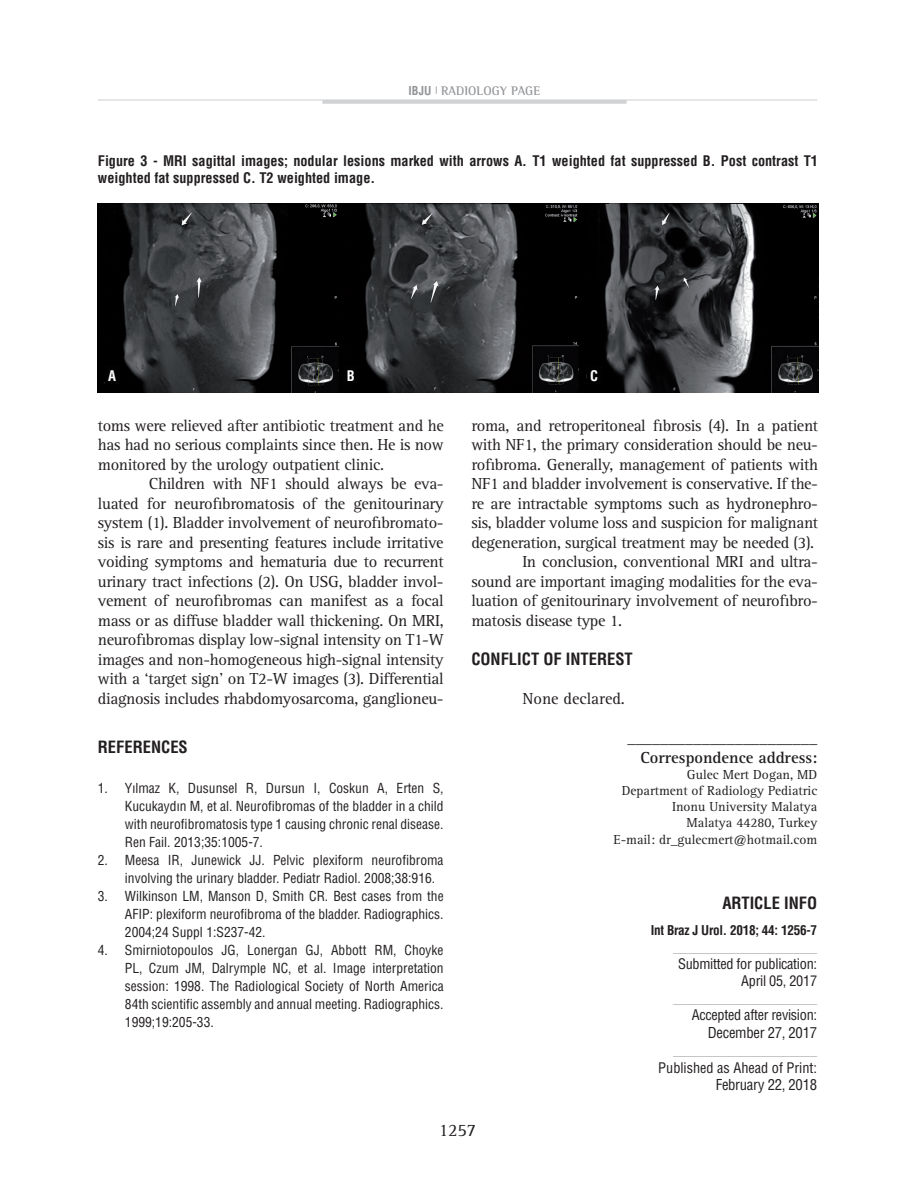
<style>
.page{position:relative;width:898px;height:1200px;background:#fff}
.page>*{position:absolute;margin:0;border:0;box-sizing:border-box;transform-origin:0 0}
.t1{font:18px "Rotis Serif";color:#231f20}
.t2{font:16.5px/19.5px "Rotis Serif";letter-spacing:-.02em;color:#231f20;text-align:justify}
.t3{font:700 16.5px/19.5px "Rotis Serif";color:#231f20;text-align:right}
.t4{font:700 condensed 16.5px "Helvetica";color:#231f20}
.t5{font:16.5px "Rotis Serif";color:#231f20}
.t6{font:condensed 14.7px "Helvetica";letter-spacing:-.02em;color:#231f20}
.t7{font:700 condensed 14.25px/17.1px "Helvetica";color:#231f20}
.t8{font:condensed 14.25px/17.1px "Helvetica";letter-spacing:-.02em;color:#231f20;text-align:right}
.t9{font:condensed 14.25px "Helvetica";color:#231f20}
.t10{font:condensed 14.25px "Helvetica";color:#b2b3b7}
.t11{font:700 condensed 14.25px "Helvetica";color:#fff}
.t12{font:condensed 13.5px/18px "Helvetica";color:#231f20;text-align:justify}
.t13{font:13.5px/16.2px "Rotis Serif";color:#231f20;text-align:right}
.t14{font:700 condensed 13.2px "Helvetica";letter-spacing:-.02em;color:#231f20}
.t15{font:700 12.75px "Rotis Semi Serif";color:#939598}
.s1{font-family:"Helvetica";font-stretch:condensed;font-size:12px}
</style>
<div class="page">
<hr style="left:98px;top:99px;width:718px;height:2px;background:#dcdddf">
<hr style="left:322px;top:100px;width:304px;height:4px;background:#d1d2d4">
<img style="left:98px;top:203px;width:719px;height:189px">
<div style="left:105px;top:366px;width:14px;height:18px;background:#030203"></div>
<div style="left:104px;top:365px;width:16px;height:20px;border:2px solid #030203"></div>
<div style="left:343px;top:366px;width:15px;height:18px;background:#030203"></div>
<div style="left:342px;top:365px;width:16px;height:20px;border:2px solid #030203"></div>
<div style="left:586px;top:366px;width:15px;height:18px;background:#030203"></div>
<div style="left:586px;top:365px;width:16px;height:20px;border:2px solid #030203"></div>
<p class="t15" style="left:408px;top:83px;width:133px"><span class="s1">ibju</span> <sup>|</sup> RADIOLOGY PAGE</p>
<p class="t7" style="left:98px;top:152px;width:721px">Figure 3 - MRI sagittal images; nodular lesions marked with arrows A. T1 weighted fat suppressed B. Post contrast T1 weighted fat suppressed C. T2 weighted image.</p>
<p class="t11" style="left:108px;top:367px;width:9px">A</p>
<p class="t11" style="left:346px;top:367px;width:9px">B</p>
<p class="t11" style="left:590px;top:367px;width:8px">C</p>
<p class="t2" style="left:98px;top:416px;width:347px">toms were relieved after antibiotic treatment and he has had no serious complaints since then. He is now monitored by the urology outpatient clinic.</p>
<p class="t2" style="left:98px;top:474px;width:347px;text-indent:51px">Children with NF1 should always be eva&shy;luated for neurofibromatosis of the genitourinary system (1). Bladder involvement of neurofibromato&shy;sis is rare and presenting features include irritative voiding symptoms and hematuria due to recurrent urinary tract infections (2). On USG, bladder invol&shy;vement of neurofibromas can manifest as a focal mass or as diffuse bladder wall thickening. On MRI, neurofibromas display low-signal intensity on T1-W images and non-homogeneous high-signal intensity with a ‘target sign’ on T2-W images (3). Differential diagnosis includes rhabdomyosarcoma, ganglioneu-</p>
<p class="t4" style="left:98px;top:736px;width:37px">REFERENCES</p>
<p class="t12" style="left:125px;top:778px;width:320px;text-indent:-27px">1. Yılmaz K, Dusunsel R, Dursun I, Coskun A, Erten S, Kucukaydın M, et al. Neurofibromas of the bladder in a child with neurofibromatosis type 1 causing chronic renal disease.<br>Ren Fail. 2013;35:1005-7.</p>
<p class="t12" style="left:125px;top:850px;width:320px;text-indent:-27px">2. Meesa IR, Junewick JJ. Pelvic plexiform neurofibroma involving the urinary bladder. Pediatr Radiol. 2008;38:916.</p>
<p class="t12" style="left:125px;top:886px;width:320px;text-indent:-27px">3. Wilkinson LM, Manson D, Smith CR. Best cases from the AFIP: plexiform neurofibroma of the bladder. Radiographics.<br>2004;24 Suppl 1:S237-42.</p>
<p class="t12" style="left:125px;top:940px;width:320px;text-indent:-27px">4. Smirniotopoulos JG, Lonergan GJ, Abbott RM, Choyke PL, Czum JM, Dalrymple NC, et al. Image interpretation session: 1998. The Radiological Society of North America 84th scientific assembly and annual meeting. Radiographics.<br>1999;19:205-33.</p>
<p class="t2" style="left:471px;top:416px;width:348px">roma, and retroperitoneal fibrosis (4). In a patient</p>
<p class="t2" style="left:471px;top:435px;width:348px">with NF1, the primary consideration should be neu-</p>
<p class="t2" style="left:471px;top:455px;width:348px">rofibroma. Generally, management of patients with</p>
<p class="t2" style="left:471px;top:474px;width:348px">NF1 and bladder involvement is conservative. If the-</p>
<p class="t2" style="left:471px;top:494px;width:348px">re are intractable symptoms such as hydronephro-</p>
<p class="t2" style="left:471px;top:513px;width:348px">sis, bladder volume loss and suspicion for malignant</p>
<p class="t2" style="left:471px;top:533px;width:344px">degeneration, surgical treatment may be needed (3).</p>
<p class="t2" style="left:522px;top:552px;width:297px">In conclusion, conventional MRI and ultra-</p>
<p class="t2" style="left:471px;top:572px;width:348px">sound are important imaging modalities for the eva-</p>
<p class="t2" style="left:471px;top:591px;width:348px">luation of genitourinary involvement of neurofibro-</p>
<p class="t2" style="left:471px;top:611px;width:152px">matosis disease type 1.</p>
<p class="t4" style="left:471px;top:648px;width:46px">CONFLICT</p>
<p class="t4" style="left:543px;top:648px;width:32px">OF INTEREST</p>
<p class="t5" style="left:522px;top:689px;width:104px">None declared.</p>
<p class="t3" style="left:627px;top:728px;width:191px">_______________________<br>Correspondence address:</p>
<p class="t13" style="left:613px;top:766px;width:205px">Gulec Mert Dogan, MD<br>Department of Radiology Pediatric<br>Inonu University Malatya<br>Malatya 44280, Turkey<br>E-mail: dr_gulecmert@hotmail.com</p>
<p class="t4" style="left:722px;top:892px;width:96px">article info</p>
<p class="t14" style="left:650px;top:921px;width:168px">Int Braz J Urol. 2018; 44: 1256-7</p>
<p class="t8" style="left:677px;top:954px;width:140px">Submitted for publication:<br>April 05, 2017</p>
<p class="t8" style="left:691px;top:1005px;width:127px">Accepted after revision:</p>
<p class="t6" style="left:707px;top:1022px;width:111px">December 27, 2017</p>
<p class="t10" style="left:672px;top:1040px;width:145px">_____________________</p>
<p class="t9" style="left:658px;top:1058px;width:160px">Published as Ahead of Print:</p>
<p class="t6" style="left:715px;top:1075px;width:103px">February 22, 2018</p>
<p class="t1" style="left:438px;top:1119px;width:39px">1257</p>
</div>
